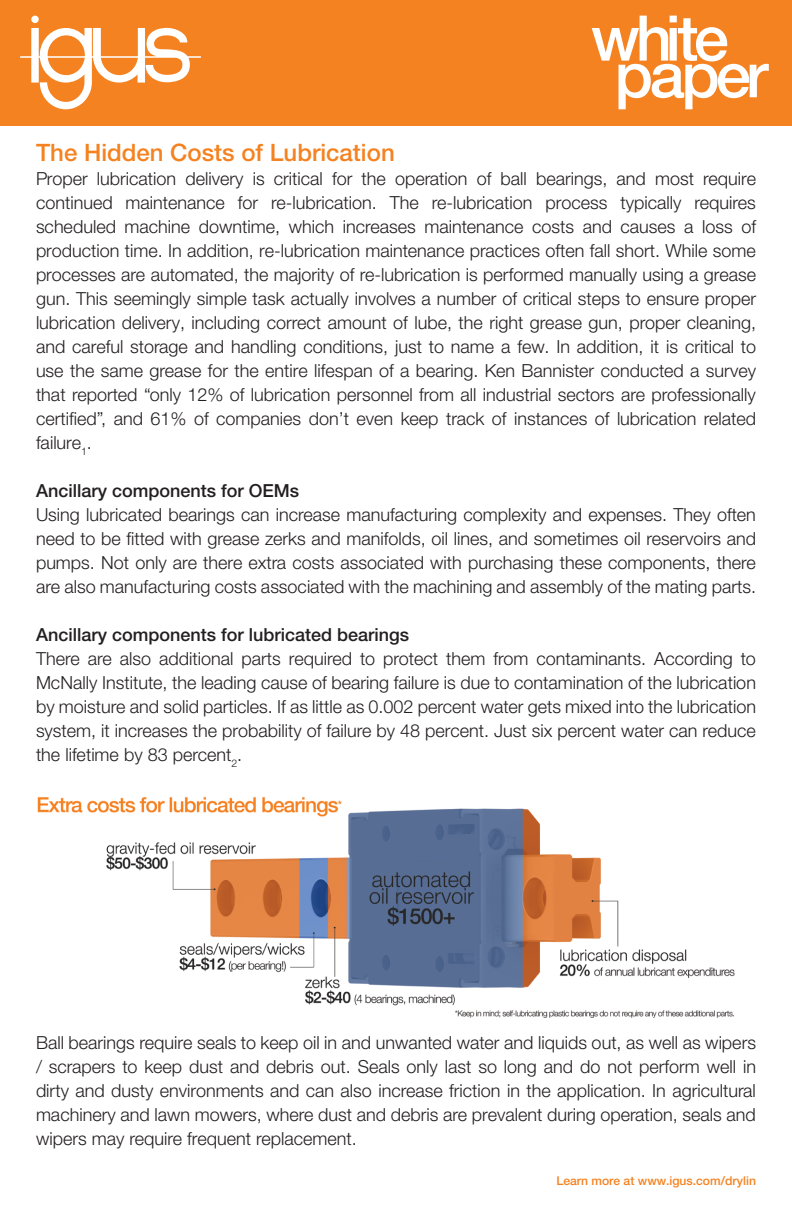
<style>
.page{position:relative;width:792px;height:1224px;background:#fff}
.page>*{position:absolute;margin:0;border:0;box-sizing:border-box;transform-origin:0 0}
.t1{font:500 24px "Helvetica Neue LTW1 G";color:#f58220}
.t2{font:300 18px/24px "Helvetica Neue LTW1 G";color:#231f20;text-align:justify}
.t3{font:500 18px "Helvetica Neue LTW1 G";color:#231f20}
.t4{font:500 12.2px "Helvetica Neue LTW1 G";color:#f58220}
</style>
<div class="page">
<div style="left:0;top:0;width:792px;height:125px;background:#f58220"></div>
<div style="left:31px;top:16px;width:8px;height:7px;background:#fff;border-radius:50%"></div>
<svg style="left:20px;top:28px;width:181px;height:81px"></svg>
<svg style="left:592px;top:16px;width:177px;height:93px"></svg>
<img style="left:37px;top:797px;width:698px;height:221px">
<h1 class="t1" style="left:36px;top:138px;width:360px">The Hidden Costs of Lubrication</h1>
<p class="t2" style="left:36px;top:167px;width:722px">Proper lubrication delivery is critical for the operation of ball bearings, and most require continued maintenance for re-lubrication. The re-lubrication process typically requires scheduled machine downtime, which increases maintenance costs and causes a loss of production time. In addition, re-lubrication maintenance practices often fall short. While some processes are automated, the majority of re-lubrication is performed manually using a grease gun. This seemingly simple task actually involves a number of critical steps to ensure proper lubrication delivery, including correct amount of lube, the right grease gun, proper cleaning, and careful storage and handling conditions, just to name a few. In addition, it is critical to use the same grease for the entire lifespan of a bearing. Ken Bannister conducted a survey that reported “only 12% of lubrication personnel from all industrial sectors are professionally certified”, and 61% of companies don’t even keep track of instances of lubrication related failure<sub>1</sub>.</p>
<p class="t3" style="left:36px;top:480px;width:265px">Ancillary components for OEMs</p>
<p class="t2" style="left:36px;top:503px;width:722px">Using lubricated bearings can increase manufacturing complexity and expenses. They often need to be fitted with grease zerks and manifolds, oil lines, and sometimes oil reservoirs and pumps. Not only are there extra costs associated with purchasing these components, there are also manufacturing costs associated with the machining and assembly of the mating parts.</p>
<p class="t3" style="left:36px;top:624px;width:375px">Ancillary components for lubricated bearings</p>
<p class="t2" style="left:36px;top:647px;width:722px">There are also additional parts required to protect them from contaminants. According to McNally Institute, the leading cause of bearing failure is due to contamination of the lubrication by moisture and solid particles. If as little as 0.002 percent water gets mixed into the lubrication system, it increases the probability of failure by 48 percent. Just six percent water can reduce the lifetime by 83 percent<sub>2</sub>.</p>
<p class="t2" style="left:36px;top:1031px;width:722px">Ball bearings require seals to keep oil in and unwanted water and liquids out, as well as wipers / scrapers to keep dust and debris out. Seals only last so long and do not perform well in dirty and dusty environments and can also increase friction in the application. In agricultural machinery and lawn mowers, where dust and debris are prevalent during operation, seals and wipers may require frequent replacement.</p>
<p class="t4" style="left:557px;top:1173px;width:201px">Learn more at www.igus.com/drylin</p>
</div>
